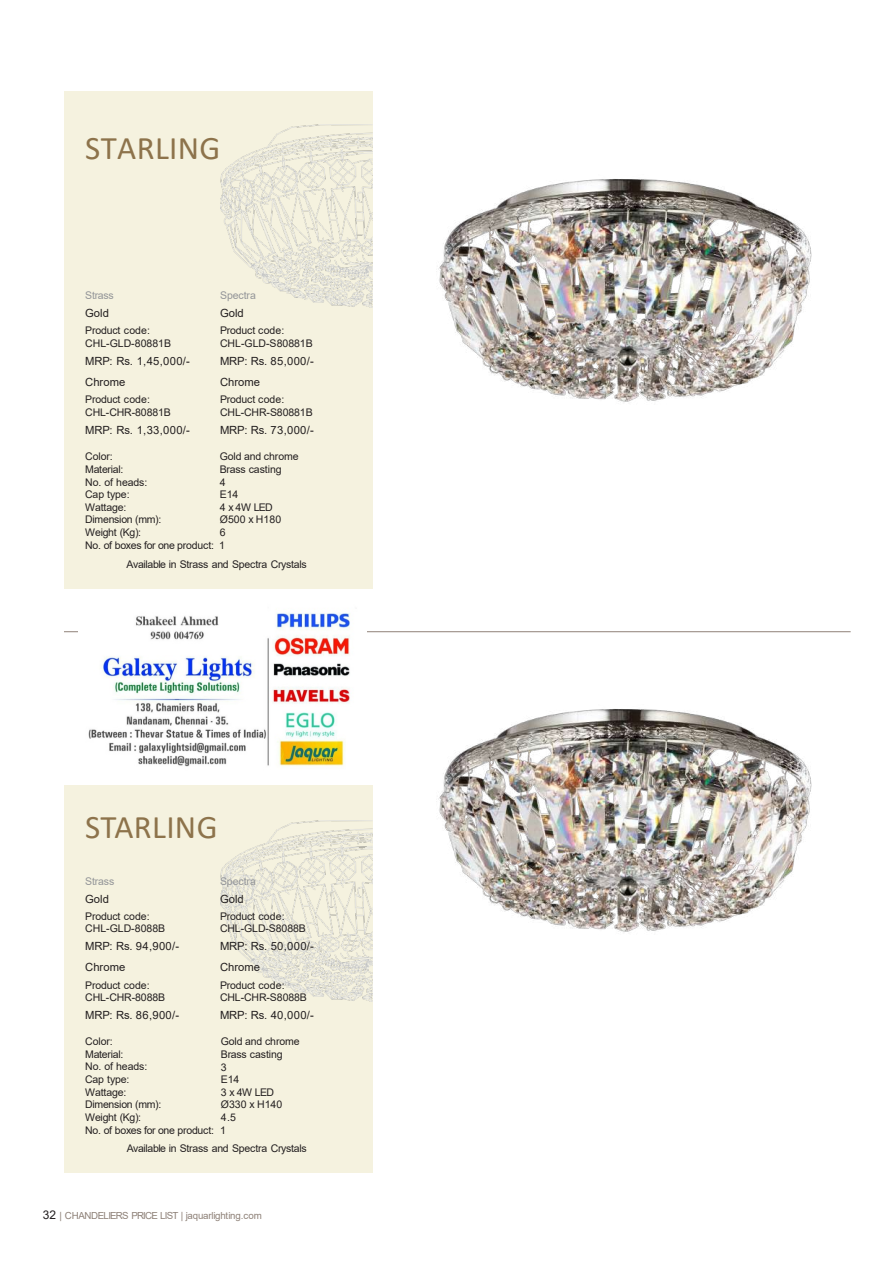
<style>
.page{position:relative;width:894px;height:1264px;background:#fff}
.page>*{position:absolute;margin:0;border:0;box-sizing:border-box;transform-origin:0 0}
.t1{font:33px "Calibri";letter-spacing:.01em;color:#8d734b}
.t2{font:11.25px "Arial";color:#231f20}
.t3{font:10.5px/12.6px "Arial";letter-spacing:-.015em;color:#231f20}
.t4{font:10.5px "Arial";letter-spacing:-.01em;color:#939598}
.t5{font:9.75px "Arial";letter-spacing:-.035em;color:#8e8178}
.s1{font-size:12px;color:#231f20}
</style>
<div class="page">
<img style="left:438px;top:179px;width:374px;height:223px">
<div style="left:64px;top:91px;width:308px;height:497px;background:#f5f2df"></div>
<img style="left:220px;top:125px;width:153px;height:182px">
<img style="left:438px;top:709px;width:374px;height:223px">
<div style="left:64px;top:785px;width:308px;height:387px;background:#f5f2df"></div>
<img style="left:220px;top:820px;width:153px;height:182px">
<hr style="left:64px;top:631px;width:787px;height:1px;background:#8f8278">
<img style="left:78px;top:613px;width:288px;height:154px">
<h2 class="t1" style="left:85px;top:126px;width:137px">STARLING</h2>
<p class="t4" style="left:85px;top:288px;width:30px">Strass</p>
<p class="t4" style="left:220px;top:288px;width:37px">Spectra</p>
<p class="t2" style="left:85px;top:305px;width:25px">Gold</p>
<p class="t2" style="left:220px;top:305px;width:25px">Gold</p>
<p class="t3" style="left:85px;top:324px;width:66px">Product code:</p>
<p class="t3" style="left:220px;top:324px;width:66px">Product code:</p>
<p class="t3" style="left:85px;top:337px;width:87px">CHL-GLD-80881B</p>
<p class="t3" style="left:220px;top:337px;width:94px">CHL-GLD-S80881B</p>
<p class="t2" style="left:85px;top:353px;width:106px">MRP: Rs. 1,45,000/-</p>
<p class="t2" style="left:220px;top:353px;width:95px">MRP: Rs. 85,000/-</p>
<p class="t2" style="left:85px;top:374px;width:42px">Chrome</p>
<p class="t2" style="left:220px;top:374px;width:42px">Chrome</p>
<p class="t3" style="left:85px;top:393px;width:66px">Product code:</p>
<p class="t3" style="left:220px;top:393px;width:66px">Product code:</p>
<p class="t3" style="left:85px;top:406px;width:87px">CHL-CHR-80881B</p>
<p class="t3" style="left:220px;top:406px;width:94px">CHL-CHR-S80881B</p>
<p class="t2" style="left:85px;top:422px;width:106px">MRP: Rs. 1,33,000/-</p>
<p class="t2" style="left:220px;top:422px;width:95px">MRP: Rs. 73,000/-</p>
<p class="t3" style="left:85px;top:450px;width:40px">Color:<br>Material:</p>
<p class="t3" style="left:85px;top:475px;width:78px">No. of heads:<br>Cap type:<br>Wattage:<br>Dimension (mm):<br>Weight (Kg):</p>
<p class="t3" style="left:220px;top:450px;width:80px">Gold and chrome<br>Brass casting</p>
<p class="t3" style="left:220px;top:475px;width:7px">4</p>
<p class="t3" style="left:220px;top:488px;width:20px">E14</p>
<p class="t3" style="left:220px;top:501px;width:63px">4 x 4W LED<br>Ø500 x H180<br>6</p>
<p class="t3" style="left:85px;top:539px;width:141px">No. of boxes for one product: 1</p>
<p class="t3" style="left:127px;top:558px;width:182px">Available in Strass and Spectra Crystals</p>
<p class="t1" style="left:85px;top:804px;width:134px">STARLING</p>
<p class="t4" style="left:85px;top:874px;width:31px">Strass</p>
<p class="t2" style="left:85px;top:891px;width:25px">Gold</p>
<p class="t3" style="left:85px;top:910px;width:82px">Product code:<br>CHL-GLD-8088B</p>
<p class="t2" style="left:85px;top:938px;width:96px">MRP: Rs. 94,900/-</p>
<p class="t2" style="left:85px;top:959px;width:42px">Chrome</p>
<p class="t3" style="left:85px;top:978px;width:82px">Product code:<br>CHL-CHR-8088B</p>
<p class="t2" style="left:85px;top:1007px;width:96px">MRP: Rs. 86,900/-</p>
<p class="t4" style="left:220px;top:874px;width:37px">Spectra</p>
<p class="t2" style="left:220px;top:891px;width:25px">Gold</p>
<p class="t3" style="left:220px;top:910px;width:87px">Product code:<br>CHL-GLD-S8088B</p>
<p class="t2" style="left:220px;top:938px;width:96px">MRP: Rs. 50,000/-</p>
<p class="t2" style="left:220px;top:959px;width:42px">Chrome</p>
<p class="t3" style="left:220px;top:978px;width:88px">Product code:<br>CHL-CHR-S8088B</p>
<p class="t2" style="left:220px;top:1007px;width:96px">MRP: Rs. 40,000/-</p>
<p class="t3" style="left:85px;top:1035px;width:40px">Color:<br>Material:</p>
<p class="t3" style="left:85px;top:1060px;width:78px">No. of heads:<br>Cap type:<br>Wattage:<br>Dimension (mm):<br>Weight (Kg):</p>
<p class="t3" style="left:221px;top:1035px;width:80px">Gold and chrome<br>Brass casting</p>
<p class="t3" style="left:221px;top:1060px;width:7px">3</p>
<p class="t3" style="left:221px;top:1073px;width:20px">E14</p>
<p class="t3" style="left:221px;top:1085px;width:63px">3 x 4W LED<br>Ø330 x H140<br>4.5</p>
<p class="t3" style="left:85px;top:1123px;width:142px">No. of boxes for one product: 1</p>
<p class="t3" style="left:127px;top:1142px;width:182px">Available in Strass and Spectra Crystals</p>
<p class="t5" style="left:43px;top:1208px;width:221px"><span class="s1">32</span> | CHANDELIERS PRICE LIST | jaquarlighting.com</p>
</div>
